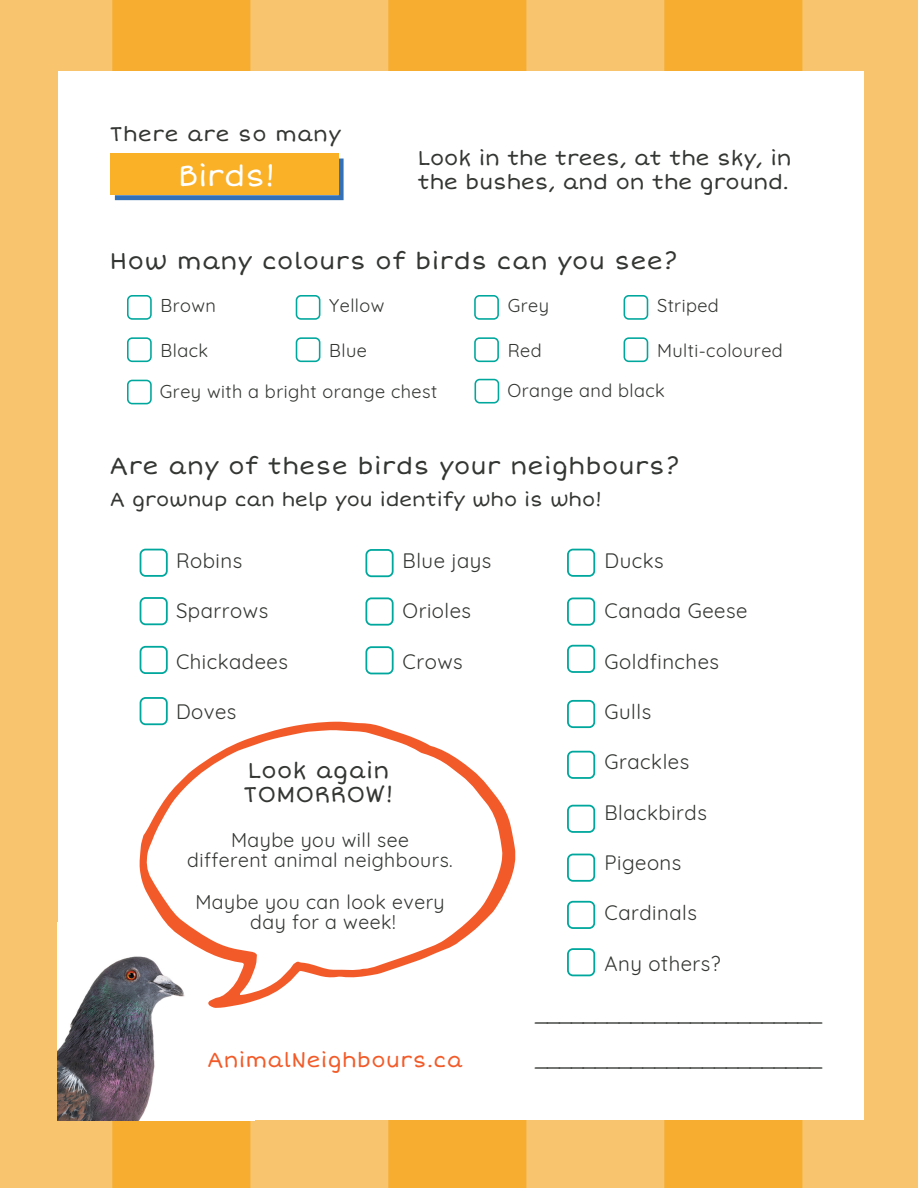
<style>
.page{position:relative;width:918px;height:1188px;background:#fff}
.page>*{position:absolute;margin:0;border:0;box-sizing:border-box;transform-origin:0 0}
.t1{font:30px "Short Stack";color:#fff}
.t2{font:24px "Short Stack";letter-spacing:.025em;color:#333632}
.t3{font:22.5px/24.3px "Short Stack";letter-spacing:.025em;color:#333632}
.t4{font:21px/23.7px "Short Stack";color:#333632}
.t5{font:21px "Short Stack";letter-spacing:.025em;color:#f25b29}
.t6{font:21px "Short Stack";letter-spacing:.025em;color:#333632}
.t7{font:20.4px "Quicksand";letter-spacing:.025em;color:#333632}
.t8{font:19.5px/20.7px "Quicksand";letter-spacing:.025em;color:#333632;text-align:center}
.t9{font:19.5px "Short Stack";color:#333632}
.t10{font:18.9px "Short Stack";color:#333632}
.t11{font:18.15px "Quicksand";letter-spacing:.025em;color:#333632}
</style>
<div class="page">
<img style="left:0;top:0;width:918px;height:1188px">
<div style="left:58px;top:71px;width:805px;height:1048px;background:#fff"></div>
<svg style="left:115px;top:159px;width:229px;height:41px"></svg>
<div style="left:110px;top:154px;width:229px;height:41px;background:#fab128"></div>
<svg style="left:127px;top:295px;width:25px;height:25px"></svg>
<svg style="left:127px;top:337px;width:25px;height:25px"></svg>
<svg style="left:127px;top:380px;width:25px;height:24px"></svg>
<svg style="left:140px;top:549px;width:28px;height:28px"></svg>
<svg style="left:140px;top:597px;width:28px;height:28px"></svg>
<svg style="left:140px;top:646px;width:28px;height:28px"></svg>
<svg style="left:567px;top:549px;width:28px;height:28px"></svg>
<svg style="left:567px;top:598px;width:28px;height:28px"></svg>
<svg style="left:567px;top:645px;width:28px;height:28px"></svg>
<svg style="left:567px;top:700px;width:28px;height:28px"></svg>
<svg style="left:567px;top:751px;width:28px;height:28px"></svg>
<img style="left:58px;top:956px;width:197px;height:164px">
<svg style="left:140px;top:722px;width:375px;height:286px"></svg>
<svg style="left:567px;top:805px;width:28px;height:28px"></svg>
<svg style="left:567px;top:854px;width:28px;height:28px"></svg>
<svg style="left:567px;top:901px;width:28px;height:28px"></svg>
<svg style="left:567px;top:948px;width:28px;height:28px"></svg>
<svg style="left:296px;top:295px;width:24px;height:25px"></svg>
<svg style="left:296px;top:337px;width:24px;height:25px"></svg>
<svg style="left:474px;top:295px;width:25px;height:25px"></svg>
<svg style="left:474px;top:337px;width:25px;height:25px"></svg>
<svg style="left:624px;top:295px;width:24px;height:25px"></svg>
<svg style="left:624px;top:337px;width:24px;height:25px"></svg>
<svg style="left:475px;top:379px;width:24px;height:25px"></svg>
<svg style="left:365px;top:549px;width:29px;height:28px"></svg>
<svg style="left:365px;top:597px;width:29px;height:29px"></svg>
<svg style="left:365px;top:646px;width:29px;height:28px"></svg>
<svg style="left:140px;top:697px;width:28px;height:28px"></svg>
<p class="t6" style="left:110px;top:121px;width:232px">There are so many</p>
<h1 class="t1" style="left:178px;top:158px;width:99px">Birds!</h1>
<p class="t4" style="left:418px;top:147px;width:375px">Look in the trees, at the sky, in the bushes, and on the ground.</p>
<p class="t2" style="left:110px;top:247px;width:568px">How many colours of birds can you see?</p>
<p class="t11" style="left:329px;top:294px;width:57px">Yellow</p>
<p class="t11" style="left:329px;top:339px;width:39px">Blue</p>
<p class="t11" style="left:160px;top:294px;width:57px">Brown</p>
<p class="t11" style="left:160px;top:339px;width:49px">Black</p>
<p class="t11" style="left:160px;top:380px;width:279px">Grey with a bright orange chest</p>
<p class="t11" style="left:657px;top:294px;width:63px">Striped</p>
<p class="t11" style="left:657px;top:339px;width:127px">Multi-coloured</p>
<p class="t11" style="left:507px;top:379px;width:159px">Orange and black</p>
<p class="t11" style="left:508px;top:294px;width:43px">Grey</p>
<p class="t11" style="left:508px;top:339px;width:36px">Red</p>
<p class="t2" style="left:110px;top:452px;width:571px">Are any of these birds your neighbours?</p>
<p class="t9" style="left:110px;top:488px;width:494px">A grownup can help you identify who is who!</p>
<p class="t7" style="left:176px;top:548px;width:68px">Robins</p>
<p class="t7" style="left:176px;top:598px;width:94px">Sparrows</p>
<p class="t7" style="left:176px;top:648px;width:113px">Chickadees</p>
<p class="t7" style="left:176px;top:699px;width:62px">Doves</p>
<p class="t7" style="left:403px;top:548px;width:90px">Blue jays</p>
<p class="t7" style="left:403px;top:598px;width:70px">Orioles</p>
<p class="t7" style="left:403px;top:648px;width:62px">Crows</p>
<p class="t3" style="left:244px;top:759px;width:152px">Look again<br>TOMORROW!</p>
<p class="t8" style="left:187px;top:829px;width:267px">Maybe you will see<br>different animal neighbours.</p>
<p class="t8" style="left:195px;top:891px;width:251px">Maybe you can look every day for a week!</p>
<p class="t5" style="left:207px;top:1048px;width:257px">AnimalNeighbours.ca</p>
<p class="t7" style="left:605px;top:548px;width:61px">Ducks</p>
<p class="t7" style="left:605px;top:598px;width:144px">Canada Geese</p>
<p class="t7" style="left:605px;top:648px;width:116px">Goldfinches</p>
<p class="t7" style="left:605px;top:699px;width:48px">Gulls</p>
<p class="t7" style="left:605px;top:749px;width:86px">Grackles</p>
<p class="t7" style="left:605px;top:799px;width:104px">Blackbirds</p>
<p class="t7" style="left:605px;top:850px;width:78px">Pigeons</p>
<p class="t7" style="left:605px;top:900px;width:94px">Cardinals</p>
<p class="t7" style="left:605px;top:950px;width:118px">Any others?</p>
<p class="t10" style="left:536px;top:1003px;width:288px">________________________</p>
<p class="t10" style="left:536px;top:1048px;width:288px">________________________</p>
</div>
